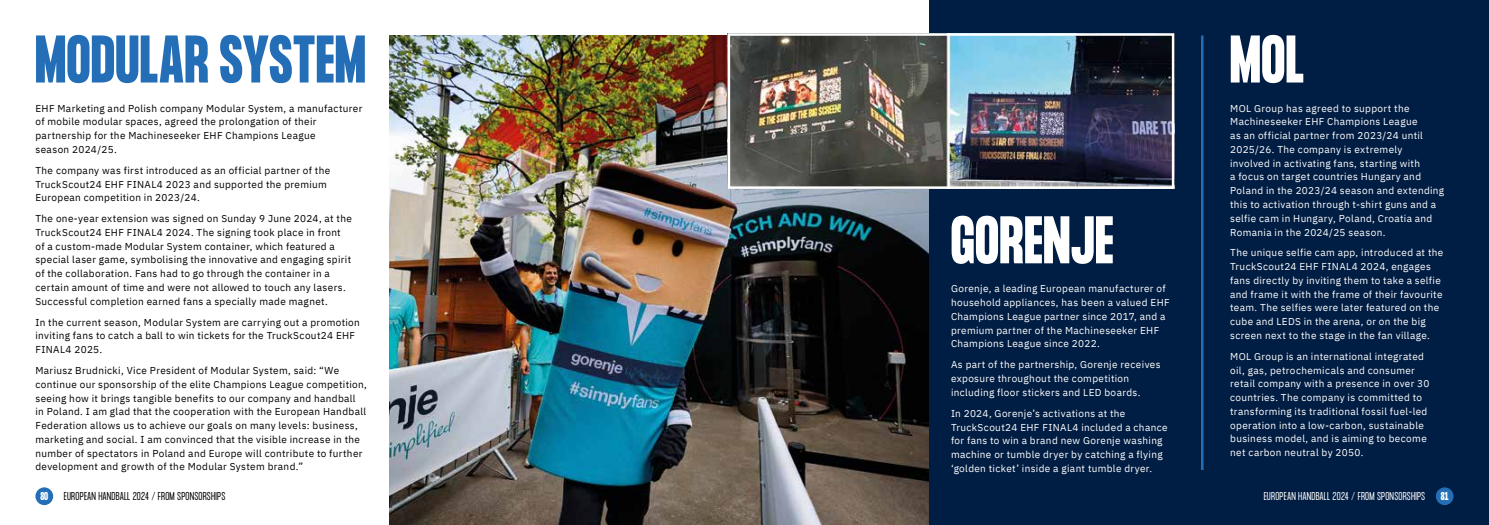
<style>
.page{position:relative;width:1489px;height:525px;background:#fff}
.page>*{position:absolute;margin:0;border:0;box-sizing:border-box;transform-origin:0 0}
.t1{font:700 58.75px "Formula Condensed";letter-spacing:.02em;color:#236eb6}
.t2{font:700 58.75px "Formula Condensed";letter-spacing:.02em;color:#fff}
.t3{font:10px/13.8px "IBM Plex Sans";letter-spacing:.035em;color:#fff}
.t4{font:10px/13.8px "IBM Plex Sans";letter-spacing:.035em;color:#000}
.t5{font:300 10px "Formula Condensed";letter-spacing:.025em;color:#000}
.t6{font:300 10px "Formula Condensed";letter-spacing:.025em;color:#fff}
.t7{font:700 10px "Formula Condensed";color:#fff}
</style>
<div class="page">
<div style="left:35px;top:487px;width:18px;height:18px;background:#236eb6;border-radius:50%"></div>
<div style="left:929px;top:0;width:559px;height:524px;background:#001d43"></div>
<div style="left:1435px;top:487px;width:18px;height:18px;background:#236eb6;border-radius:50%"></div>
<hr style="left:1200px;top:35px;width:3px;height:434px;background:#236eb6">
<img style="left:390px;top:35px;width:538px;height:489px">
<img style="left:730px;top:36px;width:441px;height:150px">
<div style="left:727px;top:33px;width:447px;height:156px;border:2px solid #fff"></div>
<h1 class="t1" style="left:35px;top:24px;width:331px">MODULAR SYSTEM</h1>
<p class="t4" style="left:35px;top:100px;width:328px">EHF Marketing and Polish company Modular System, a manufacturer of mobile modular spaces, agreed the prolongation of their partnership for the Machineseeker EHF Champions League<br>season 2024/25.</p>
<p class="t4" style="left:35px;top:162px;width:296px">The company was first introduced as an official partner of the<br>TruckScout24 EHF FINAL4 2023 and supported the premium<br>European competition in 2023/24.</p>
<p class="t4" style="left:35px;top:211px;width:318px">The one-year extension was signed on Sunday 9 June 2024, at the TruckScout24 EHF FINAL4 2024. The signing took place in front of a custom-made Modular System container, which featured a special laser game, symbolising the innovative and engaging spirit of the collaboration. Fans had to go through the container in a certain amount of time and were not allowed to touch any lasers.<br>Successful completion earned fans a specially made magnet.</p>
<p class="t4" style="left:35px;top:314px;width:326px">In the current season, Modular System are carrying out a promotion inviting fans to catch a ball to win tickets for the TruckScout24 EHF<br>FINAL4 2025.</p>
<p class="t4" style="left:35px;top:362px;width:333px">Mariusz Brudnicki, Vice President of Modular System, said: “We continue our sponsorship of the elite Champions League competition, seeing how it brings tangible benefits to our company and handball<br>in Poland. I am glad that the cooperation with the European Handball Federation allows us to achieve our goals on many levels: business, marketing and social. I am convinced that the visible increase in the number of spectators in Poland and Europe will contribute to further development and growth of the Modular System brand.”</p>
<p class="t7" style="left:40px;top:490px;width:9px">80</p>
<p class="t5" style="left:64px;top:490px;width:163px">EUROPEAN HANDBALL 2024 / FROM SPONSORSHIPS</p>
<h1 class="t2" style="left:950px;top:205px;width:164px">GORENJE</h1>
<p class="t3" style="left:950px;top:281px;width:220px">Gorenje, a leading European manufacturer of household appliances, has been a valued EHF Champions League partner since 2017, and a premium partner of the Machineseeker EHF Champions League since 2022.</p>
<p class="t3" style="left:950px;top:357px;width:211px">As part of the partnership, Gorenje receives exposure throughout the competition including floor stickers and LED boards.</p>
<p class="t3" style="left:950px;top:405px;width:218px">In 2024, Gorenje’s activations at the TruckScout24 EHF FINAL4 included a chance for fans to win a brand new Gorenje washing machine or tumble dryer by catching a flying ‘golden ticket’ inside a giant tumble dryer.</p>
<h1 class="t2" style="left:1230px;top:24px;width:75px">MOL</h1>
<p class="t3" style="left:1230px;top:100px;width:215px">MOL Group has agreed to support the Machineseeker EHF Champions League<br>as an official partner from 2023/24 until 2025/26. The company is extremely involved in activating fans, starting with<br>a focus on target countries Hungary and Poland in the 2023/24 season and extending this to activation through t-shirt guns and a selfie cam in Hungary, Poland, Croatia and Romania in the 2024/25 season.</p>
<p class="t3" style="left:1230px;top:245px;width:215px">The unique selfie cam app, introduced at the TruckScout24 EHF FINAL4 2024, engages fans directly by inviting them to take a selfie and frame it with the frame of their favourite team. The selfies were later featured on the cube and LEDS in the arena, or on the big screen next to the stage in the fan village.</p>
<p class="t3" style="left:1230px;top:348px;width:201px">MOL Group is an international integrated oil, gas, petrochemicals and consumer retail company with a presence in over 30 countries. The company is committed to transforming its traditional fossil fuel-led operation into a low-carbon, sustainable business model, and is aiming to become net carbon neutral by 2050.</p>
<p class="t6" style="left:1263px;top:490px;width:163px">EUROPEAN HANDBALL 2024 / FROM SPONSORSHIPS</p>
<p class="t7" style="left:1440px;top:490px;width:9px">81</p>
</div>
